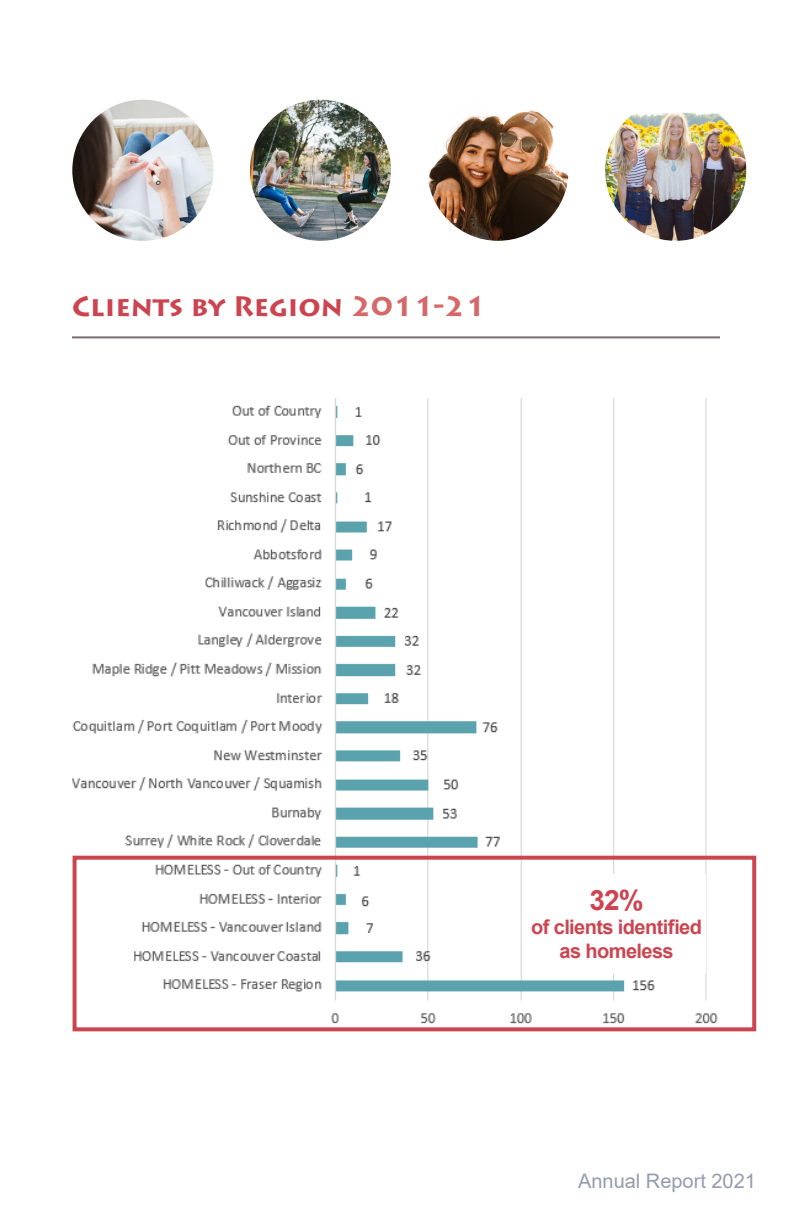
<style>
.page{position:relative;width:792px;height:1224px;background:#fff}
.page>*{position:absolute;margin:0;border:0;box-sizing:border-box;transform-origin:0 0}
.t1{font:700 28px "Lithos Pro";color:#cc444f}
.t2{font:700 28px "Arial";color:#cc444f}
.t3{font:700 20px/24px "Arial";letter-spacing:-.03em;color:#cc444f;text-align:center}
.t4{font:20px "Arial";color:#949caf}
.s1{color:#d56868}
</style>
<div class="page">
<img style="left:72px;top:397px;width:653px;height:635px">
<div style="left:73px;top:856px;width:683px;height:175px;border:4px solid #cc444f"></div>
<div style="left:528px;top:874px;width:178px;height:99px;background:#fff"></div>
<img style="left:72px;top:100px;width:141px;height:141px;border-radius:71px">
<img style="left:428px;top:100px;width:141px;height:141px;border-radius:71px">
<img style="left:250px;top:100px;width:141px;height:141px;border-radius:71px">
<img style="left:605px;top:113px;width:141px;height:128px">
<hr style="left:72px;top:336px;width:648px;height:2px;background:#766c77">
<h1 class="t1" style="left:72px;top:289px;width:416px">Clients by Region <span class="s1">2011-21</span></h1>
<h1 class="t2" style="left:589px;top:880px;width:56px">32%</h1>
<p class="t3" style="left:531px;top:915px;width:172px">of clients identified as homeless</p>
<p class="t4" style="left:578px;top:1167px;width:179px">Annual Report 2021</p>
</div>
